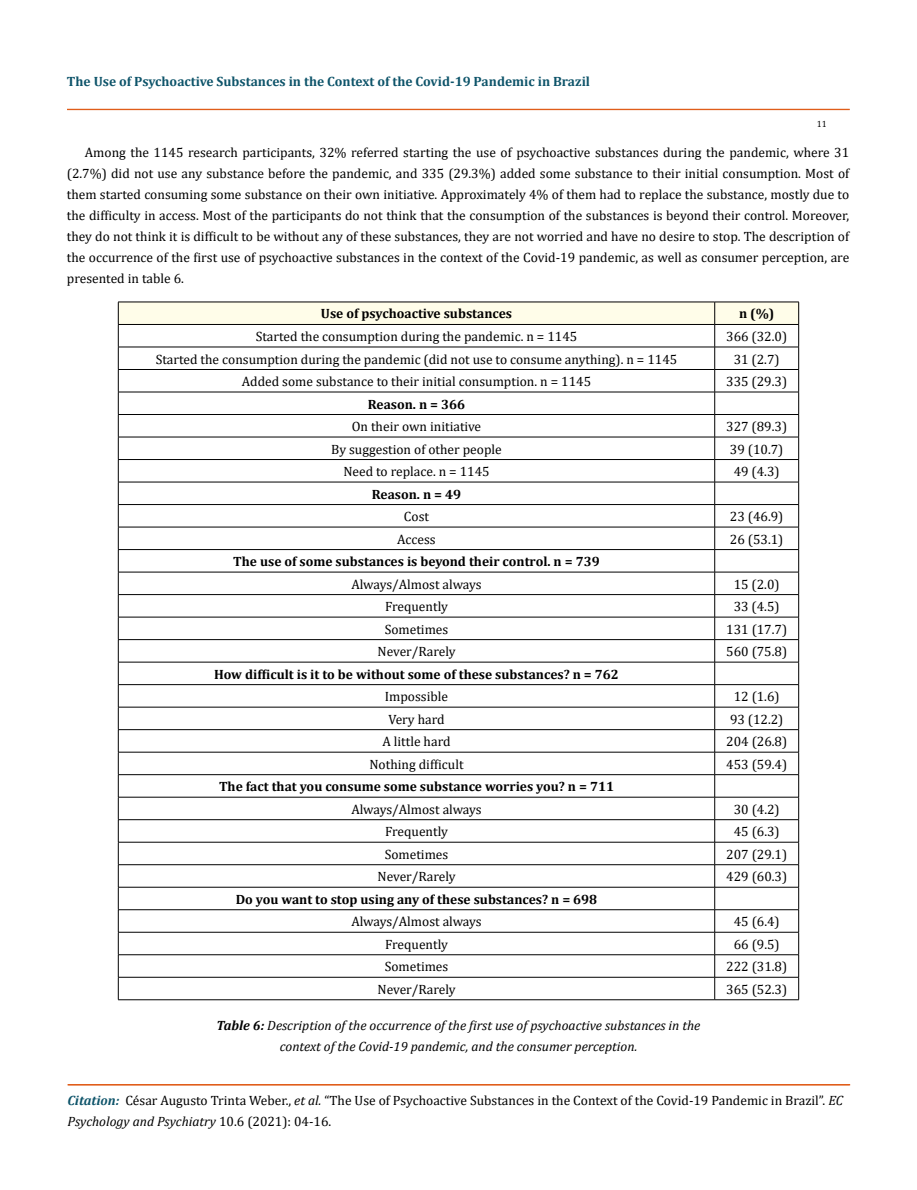
<style>
.page{position:relative;width:917px;height:1190px;background:#fff}
.page>*{position:absolute;margin:0;border:0;box-sizing:border-box;transform-origin:0 0}
.t1{font:13.5px/21px "Cambria";color:#000}
.t2{font:700 13.5px "Cambria";color:#000}
.t3{font:italic 13.5px/21px "Cambria";color:#000;text-align:center}
.t4{font:700 13.5px "Cambria";color:#0e546a}
.t5{font:9px "Cambria";color:#000}
.s1{font-weight:700}
.s2{font-weight:700;font-style:italic;color:#0e546a}
.s3{font-style:italic}
</style>
<div class="page">
<div style="left:67px;top:109px;width:782px;height:1px;border:1px solid #e05d1a"></div>
<div style="left:68px;top:1084px;width:781px;height:1px;border:1px solid #e05d1a"></div>
<svg style="left:118px;top:302px;width:681px;height:697px"></svg>
<hr style="left:118px;top:999px;width:596px;height:1px;background:#000">
<hr style="left:714px;top:999px;width:84px;height:1px;background:#000">
<p class="t4" style="left:67px;top:72px;width:524px">The Use of Psychoactive Substances in the Context of the Covid-19 Pandemic in Brazil</p>
<p class="t5" style="left:816px;top:118px;width:11px">11</p>
<p class="t1" style="left:67px;top:142px;width:784px;text-align:justify;text-indent:18px">Among the 1145 research participants, 32% referred starting the use of psychoactive substances during the pandemic, where 31 (2.7%) did not use any substance before the pandemic, and 335 (29.3%) added some substance to their initial consumption. Most of them started consuming some substance on their own initiative. Approximately 4% of them had to replace the substance, mostly due to the difficulty in access. Most of the participants do not think that the consumption of the substances is beyond their control. Moreover, they do not think it is difficult to be without any of these substances, they are not worried and have no desire to stop. The description of the occurrence of the first use of psychoactive substances in the context of the Covid-19 pandemic, as well as consumer perception, are presented in table 6.</p>
<p class="t2" style="left:321px;top:304px;width:193px">Use of psychoactive substances</p>
<p class="t2" style="left:739px;top:304px;width:37px">n (%)</p>
<p class="t1" style="left:256px;top:326px;width:323px">Started the consumption during the pandemic. n = 1145</p>
<p class="t1" style="left:726px;top:326px;width:62px">366 (32.0)</p>
<p class="t1" style="left:156px;top:348px;width:523px">Started the consumption during the pandemic (did not use to consume anything). n = 1145</p>
<p class="t1" style="left:733px;top:348px;width:47px">31 (2.7)</p>
<p class="t1" style="left:242px;top:371px;width:351px">Added some substance to their initial consumption. n = 1145</p>
<p class="t1" style="left:726px;top:371px;width:62px">335 (29.3)</p>
<p class="t2" style="left:368px;top:394px;width:99px">Reason. n = 366</p>
<p class="t1" style="left:352px;top:416px;width:131px">On their own initiative</p>
<p class="t1" style="left:726px;top:416px;width:62px">327 (89.3)</p>
<p class="t1" style="left:331px;top:438px;width:172px">By suggestion of other people</p>
<p class="t1" style="left:730px;top:438px;width:55px">39 (10.7)</p>
<p class="t1" style="left:343px;top:461px;width:148px">Need to replace. n = 1145</p>
<p class="t1" style="left:733px;top:461px;width:47px">49 (4.3)</p>
<p class="t2" style="left:372px;top:484px;width:91px">Reason. n = 49</p>
<p class="t1" style="left:404px;top:506px;width:27px">Cost</p>
<p class="t1" style="left:730px;top:506px;width:55px">23 (46.9)</p>
<p class="t1" style="left:397px;top:528px;width:40px">Access</p>
<p class="t1" style="left:730px;top:528px;width:55px">26 (53.1)</p>
<p class="t2" style="left:233px;top:552px;width:368px">The use of some substances is beyond their control. n = 739</p>
<p class="t1" style="left:351px;top:573px;width:132px">Always/Almost always</p>
<p class="t1" style="left:733px;top:573px;width:47px">15 (2.0)</p>
<p class="t1" style="left:385px;top:596px;width:64px">Frequently</p>
<p class="t1" style="left:733px;top:596px;width:47px">33 (4.5)</p>
<p class="t1" style="left:384px;top:618px;width:65px">Sometimes</p>
<p class="t1" style="left:726px;top:618px;width:62px">131 (17.7)</p>
<p class="t1" style="left:377px;top:641px;width:80px">Never/Rarely</p>
<p class="t1" style="left:726px;top:641px;width:62px">560 (75.8)</p>
<p class="t2" style="left:214px;top:664px;width:406px">How difficult is it to be without some of these substances? n = 762</p>
<p class="t1" style="left:385px;top:686px;width:65px">Impossible</p>
<p class="t1" style="left:733px;top:686px;width:47px">12 (1.6)</p>
<p class="t1" style="left:388px;top:708px;width:58px">Very hard</p>
<p class="t1" style="left:730px;top:708px;width:55px">93 (12.2)</p>
<p class="t1" style="left:382px;top:731px;width:70px">A little hard</p>
<p class="t1" style="left:726px;top:731px;width:62px">204 (26.8)</p>
<p class="t1" style="left:369px;top:753px;width:96px">Nothing difficult</p>
<p class="t1" style="left:726px;top:753px;width:62px">453 (59.4)</p>
<p class="t2" style="left:219px;top:777px;width:396px">The fact that you consume some substance worries you? n = 711</p>
<p class="t1" style="left:351px;top:798px;width:132px">Always/Almost always</p>
<p class="t1" style="left:733px;top:798px;width:47px">30 (4.2)</p>
<p class="t1" style="left:385px;top:821px;width:64px">Frequently</p>
<p class="t1" style="left:733px;top:821px;width:47px">45 (6.3)</p>
<p class="t1" style="left:385px;top:843px;width:65px">Sometimes</p>
<p class="t1" style="left:726px;top:843px;width:62px">207 (29.1)</p>
<p class="t1" style="left:377px;top:866px;width:80px">Never/Rarely</p>
<p class="t1" style="left:726px;top:866px;width:62px">429 (60.3)</p>
<p class="t2" style="left:236px;top:889px;width:363px">Do you want to stop using any of these substances? n = 698</p>
<p class="t1" style="left:351px;top:911px;width:132px">Always/Almost always</p>
<p class="t1" style="left:733px;top:911px;width:47px">45 (6.4)</p>
<p class="t1" style="left:385px;top:933px;width:64px">Frequently</p>
<p class="t1" style="left:733px;top:933px;width:47px">66 (9.5)</p>
<p class="t1" style="left:385px;top:956px;width:65px">Sometimes</p>
<p class="t1" style="left:726px;top:956px;width:62px">222 (31.8)</p>
<p class="t1" style="left:377px;top:978px;width:80px">Never/Rarely</p>
<p class="t1" style="left:726px;top:978px;width:62px">365 (52.3)</p>
<p class="t3" style="left:217px;top:1014px;width:485px"><span class="s1">Table 6:</span> Description of the occurrence of the first use of psychoactive substances in the context of the Covid-19 pandemic, and the consumer perception.</p>
<p class="t1" style="left:68px;top:1089px;width:777px"><span class="s2">Citation:</span> César Augusto Trinta Weber., <span class="s3">et al.</span> “The Use of Psychoactive Substances in the Context of the Covid-19 Pandemic in Brazil”. <span class="s3">EC<br>Psychology and Psychiatry</span> 10.6 (2021): 04-16.</p>
</div>
